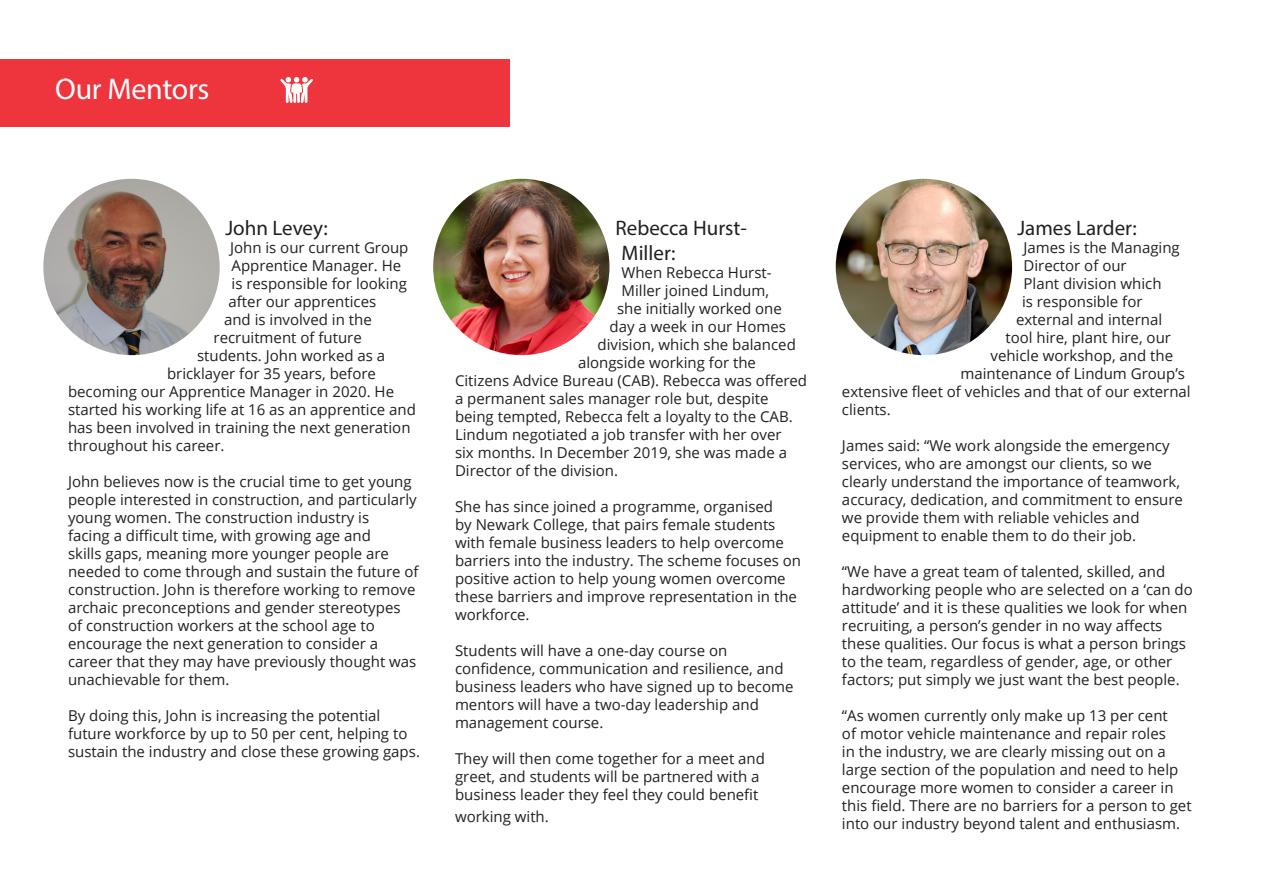
<style>
.page{position:relative;width:1263px;height:893px;background:#fff}
.page>*{position:absolute;margin:0;border:0;box-sizing:border-box;transform-origin:0 0}
.t1{font:30px "Myriad Pro";letter-spacing:-.01em;color:#fff}
.t2{font:21px/25.2px "Myriad Pro";color:#231f20}
.t3{font:15px/18px "Open Sans";color:#231f20}
</style>
<div class="page">
<div style="left:0;top:60px;width:509px;height:67px;background:#ee343d"></div>
<svg style="left:280px;top:77px;width:33px;height:26px"></svg>
<img style="left:43px;top:179px;width:177px;height:176px;border-radius:88px">
<img style="left:836px;top:179px;width:176px;height:176px;border-radius:88px">
<img style="left:433px;top:179px;width:176px;height:176px;border-radius:88px">
<p class="t1" style="left:55px;top:71px;width:156px">Our Mentors</p>
<p class="t2" style="left:226px;top:215px;width:104px">John Levey:</p>
<p class="t3" style="left:230px;top:238px;width:180px">John is our current Group</p>
<p class="t3" style="left:232px;top:256px;width:171px">Apprentice Manager. He</p>
<p class="t3" style="left:232px;top:274px;width:177px">is responsible for looking</p>
<p class="t3" style="left:229px;top:292px;width:149px">after our apprentices</p>
<p class="t3" style="left:224px;top:310px;width:149px">and is involved in the</p>
<p class="t3" style="left:214px;top:328px;width:150px">recruitment of future</p>
<p class="t3" style="left:197px;top:346px;width:190px">students. John worked as a</p>
<p class="t3" style="left:167px;top:364px;width:210px">bricklayer for 35 years, before</p>
<p class="t3" style="left:68px;top:382px;width:328px">becoming our Apprentice Manager in 2020. He</p>
<p class="t3" style="left:68px;top:400px;width:349px">started his working life at 16 as an apprentice and</p>
<p class="t3" style="left:68px;top:418px;width:344px">has been involved in training the next generation</p>
<p class="t3" style="left:68px;top:436px;width:158px">throughout his career.</p>
<p class="t3" style="left:68px;top:472px;width:352px">John believes now is the crucial time to get young people interested in construction, and particularly young women. The construction industry is<br>facing a difficult time, with growing age and<br>skills gaps, meaning more younger people are needed to come through and sustain the future of construction. John is therefore working to remove archaic preconceptions and gender stereotypes<br>of construction workers at the school age to encourage the next generation to consider a career that they may have previously thought was unachievable for them.</p>
<p class="t3" style="left:68px;top:706px;width:353px">By doing this, John is increasing the potential future workforce by up to 50 per cent, helping to sustain the industry and close these growing gaps.</p>
<p class="t2" style="left:615px;top:215px;width:133px">Rebecca Hurst-<br>Miller:</p>
<p class="t3" style="left:621px;top:263px;width:152px">When Rebecca Hurst-</p>
<p class="t3" style="left:621px;top:281px;width:149px">Miller joined Lindum,</p>
<p class="t3" style="left:617px;top:299px;width:166px">she initially worked one</p>
<p class="t3" style="left:609px;top:317px;width:178px">day a week in our Homes</p>
<p class="t3" style="left:597px;top:335px;width:200px">division, which she balanced</p>
<p class="t3" style="left:578px;top:353px;width:180px">alongside working for the</p>
<p class="t3" style="left:455px;top:371px;width:354px">Citizens Advice Bureau (CAB). Rebecca was offered</p>
<p class="t3" style="left:455px;top:389px;width:315px">a permanent sales manager role but, despite</p>
<p class="t3" style="left:455px;top:407px;width:339px">being tempted, Rebecca felt a loyalty to the CAB.</p>
<p class="t3" style="left:455px;top:425px;width:328px">Lindum negotiated a job transfer with her over</p>
<p class="t3" style="left:455px;top:443px;width:334px">six months. In December 2019, she was made a</p>
<p class="t3" style="left:455px;top:461px;width:165px">Director of the division.</p>
<p class="t3" style="left:455px;top:497px;width:348px">She has since joined a programme, organised<br>by Newark College, that pairs female students with female business leaders to help overcome barriers into the industry. The scheme focuses on positive action to help young women overcome these barriers and improve representation in the workforce.</p>
<p class="t3" style="left:455px;top:641px;width:340px">Students will have a one-day course on confidence, communication and resilience, and business leaders who have signed up to become mentors will have a two-day leadership and management course.</p>
<p class="t3" style="left:455px;top:749px;width:311px">They will then come together for a meet and greet, and students will be partnered with a business leader they feel they could benefit</p>
<p class="t3" style="left:455px;top:807px;width:95px">working with.</p>
<p class="t2" style="left:1017px;top:215px;width:121px">James Larder:</p>
<p class="t3" style="left:1023px;top:238px;width:158px">James is the Managing</p>
<p class="t3" style="left:1023px;top:256px;width:105px">Director of our</p>
<p class="t3" style="left:1023px;top:274px;width:140px">Plant division which</p>
<p class="t3" style="left:1022px;top:292px;width:122px">is responsible for</p>
<p class="t3" style="left:1016px;top:310px;width:148px">external and internal</p>
<p class="t3" style="left:1005px;top:328px;width:167px">tool hire, plant hire, our</p>
<p class="t3" style="left:990px;top:346px;width:184px">vehicle workshop, and the</p>
<p class="t3" style="left:960px;top:364px;width:226px">maintenance of Lindum Group’s</p>
<p class="t3" style="left:842px;top:382px;width:350px">extensive fleet of vehicles and that of our external</p>
<p class="t3" style="left:842px;top:400px;width:50px">clients.</p>
<p class="t3" style="left:842px;top:436px;width:342px">James said: “We work alongside the emergency services, who are amongst our clients, so we clearly understand the importance of teamwork, accuracy, dedication, and commitment to ensure we provide them with reliable vehicles and equipment to enable them to do their job.</p>
<p class="t3" style="left:842px;top:562px;width:352px">“We have a great team of talented, skilled, and hardworking people who are selected on a ‘can do attitude’ and it is these qualities we look for when recruiting, a person’s gender in no way affects these qualities. Our focus is what a person brings to the team, regardless of gender, age, or other factors; put simply we just want the best people.</p>
<p class="t3" style="left:842px;top:706px;width:351px">“As women currently only make up 13 per cent<br>of motor vehicle maintenance and repair roles<br>in the industry, we are clearly missing out on a large section of the population and need to help encourage more women to consider a career in this field. There are no barriers for a person to get into our industry beyond talent and enthusiasm.</p>
</div>
